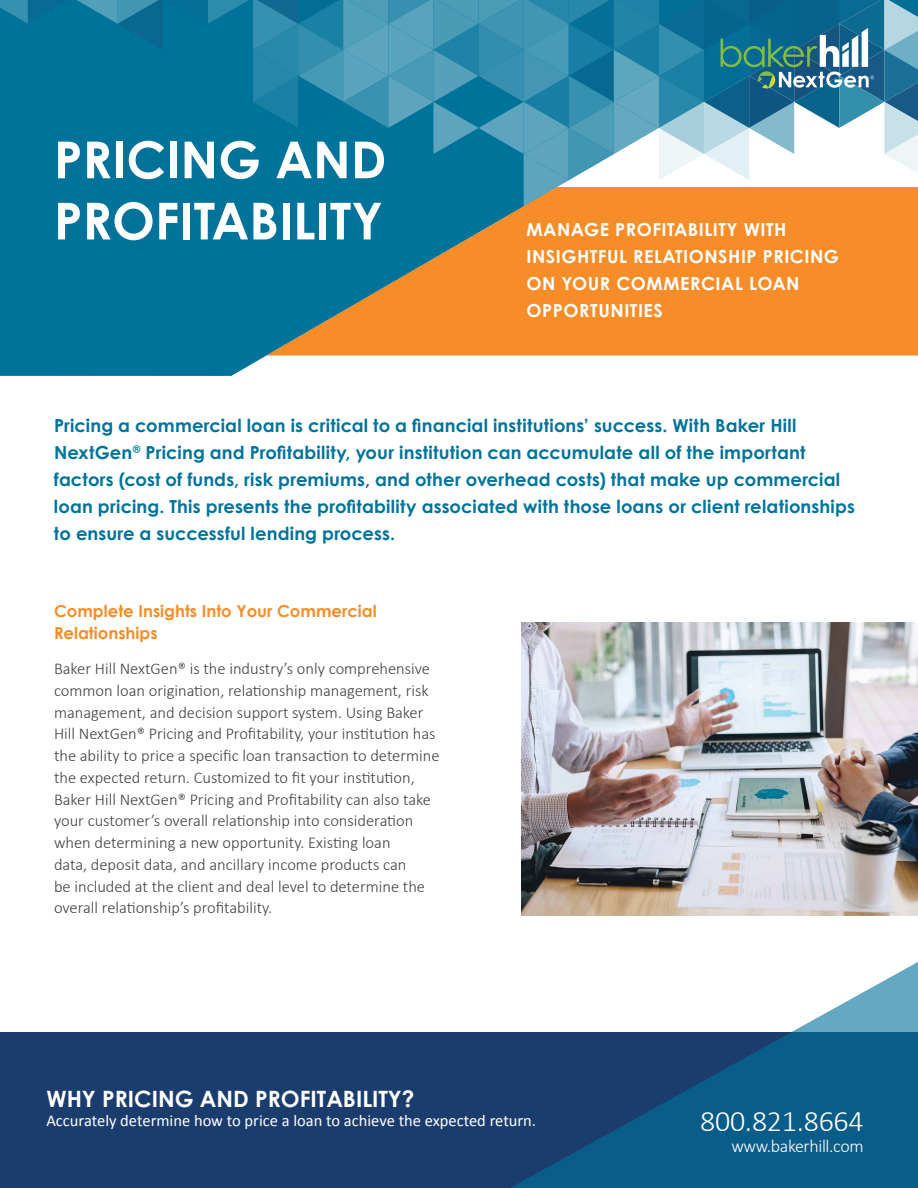
<style>
.page{position:relative;width:918px;height:1188px;background:#fff}
.page>*{position:absolute;margin:0;border:0;box-sizing:border-box;transform-origin:0 0}
.t1{font:700 51px/61.2px "Century Gothic Pro";color:#fff}
.t2{font:300 30px "Calibri";letter-spacing:-.01em;color:#fff}
.t3{font:700 22.5px "Century Gothic";color:#fff}
.t4{font:700 18px/27px "Century Gothic Pro";letter-spacing:.01em;color:#00739a}
.t5{font:700 18px/27px "Century Gothic Pro";letter-spacing:.03em;color:#fff}
.t6{font:300 18px "Calibri";letter-spacing:-.02em;color:#fff}
.t7{font:300 16.5px/21.8px "Calibri";color:#414042}
.t8{font:16.5px "Calibri";color:#fff}
.t9{font:700 16.5px/21.8px "Century Gothic";color:#f78d28}
</style>
<div class="page">
<div style="left:0;top:1032px;width:918px;height:156px;background:#1b3d6d"></div>
<svg style="left:511px;top:962px;width:407px;height:226px"></svg>
<svg style="left:0;top:0;width:918px;height:376px;background:#848a6e"></svg>
<img style="left:522px;top:622px;width:396px;height:294px">
<svg style="left:77px;top:0;width:841px;height:206px;background:#428fa8"></svg>
<h1 class="t1" style="left:54px;top:128px;width:334px">PRICING AND<br>PROFITABILITY</h1>
<p class="t5" style="left:526px;top:216px;width:314px">MANAGE PROFITABILITY WITH<br>INSIGHTFUL RELATIONSHIP PRICING<br>ON YOUR COMMERCIAL LOAN<br>OPPORTUNITIES</p>
<p class="t4" style="left:54px;top:411px;width:803px">Pricing a commercial loan is critical to a financial institutions’ success. With Baker Hill NextGen<sup>®</sup> Pricing and Profitability, your institution can accumulate all of the important factors (cost of funds, risk premiums, and other overhead costs) that make up commercial loan pricing. This presents the profitability associated with those loans or client relationships to ensure a successful lending process.</p>
<p class="t9" style="left:54px;top:600px;width:324px">Complete Insights Into Your Commercial<br>Relationships</p>
<p class="t7" style="left:54px;top:658px;width:387px">Baker Hill NextGen® is the industry’s only comprehensive common loan origination, relationship management, risk management, and decision support system. Using Baker Hill NextGen® Pricing and Profitability, your institution has the ability to price a specific loan transaction to determine the expected return. Customized to fit your institution, Baker Hill NextGen® Pricing and Profitability can also take your customer’s overall relationship into consideration when determining a new opportunity. Existing loan<br>data, deposit data, and ancillary income products can<br>be included at the client and deal level to determine the overall relationship’s profitability.</p>
<h3 class="t3" style="left:46px;top:1081px;width:370px">WHY PRICING AND PROFITABILITY?</h3>
<p class="t8" style="left:46px;top:1109px;width:491px">Accurately determine how to price a loan to achieve the expected return.</p>
<h2 class="t2" style="left:700px;top:1102px;width:165px">800.821.8664</h2>
<p class="t6" style="left:731px;top:1135px;width:134px">www.bakerhill.com</p>
</div>
